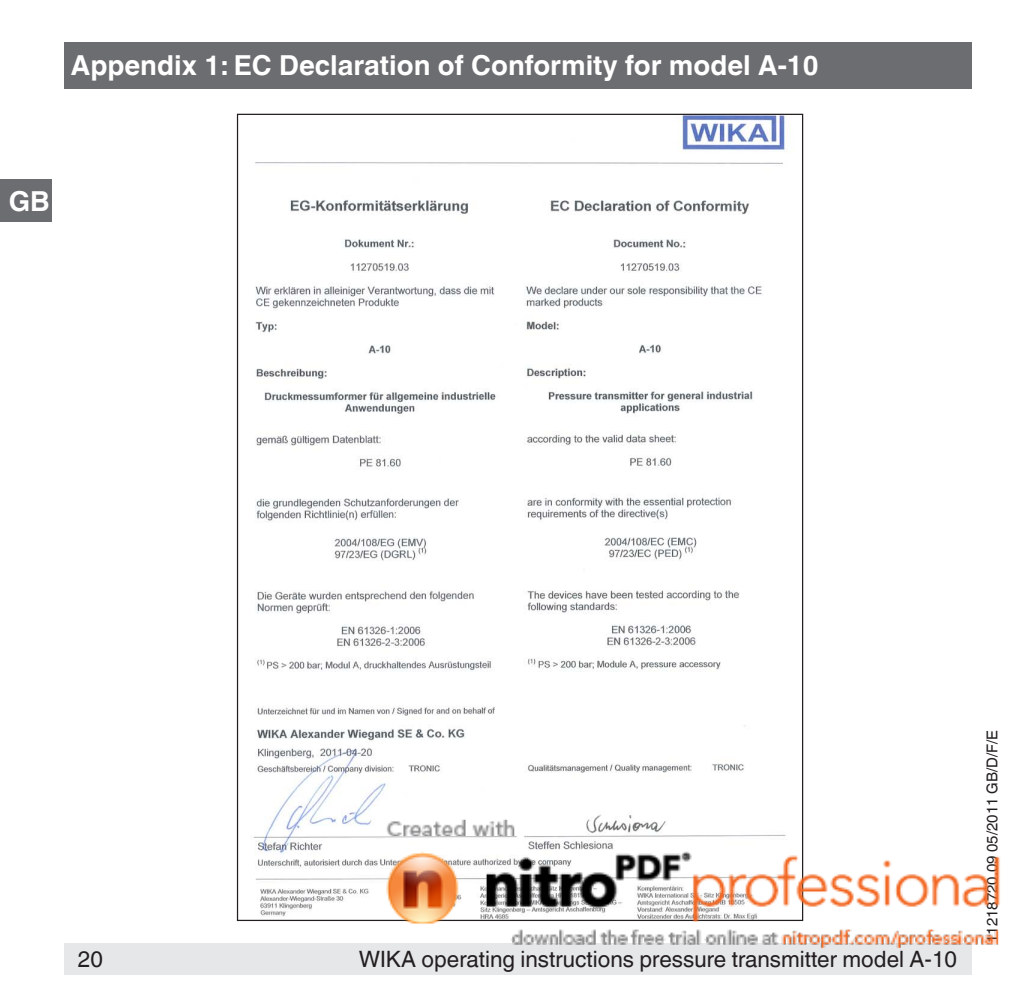
<style>
.page{position:relative;width:1021px;height:1007px;background:#fff}
.page>*{position:absolute;margin:0;border:0;box-sizing:border-box;transform-origin:0 0}
.t1{font:700 27.5px "Helvetica World";color:#fff}
.t2{font:22.5px "Helvetica World";color:#231f20}
.t3{font:15px "Helvetica World";color:#231f20}
</style>
<div class="page">
<div style="left:64px;top:943px;width:907px;height:31px;background:#e6e7e9"></div>
<div style="left:64px;top:43px;width:907px;height:46px;background:#6c6d70"></div>
<div style="left:0;top:179px;width:51px;height:43px;background:#6c6d70"></div>
<img style="left:253px;top:116px;width:539px;height:801px">
<img style="left:362px;top:724px;width:638px;height:251px">
<p class="t1" style="left:71px;top:50px;width:749px">Appendix 1: EC Declaration of Conformity for model A-10</p>
<p class="t1" style="left:9px;top:185px;width:42px">GB</p>
<p class="t2" style="left:78px;top:946px;width:27px">20</p>
<p class="t2" style="left:359px;top:946px;width:600px">WIKA operating instructions pressure transmitter model A-10</p>
<p class="t3" style="left:983px;top:943px;width:214px;rotate:-90deg">11218720.09 05/2011 GB/D/F/E</p>
</div>
